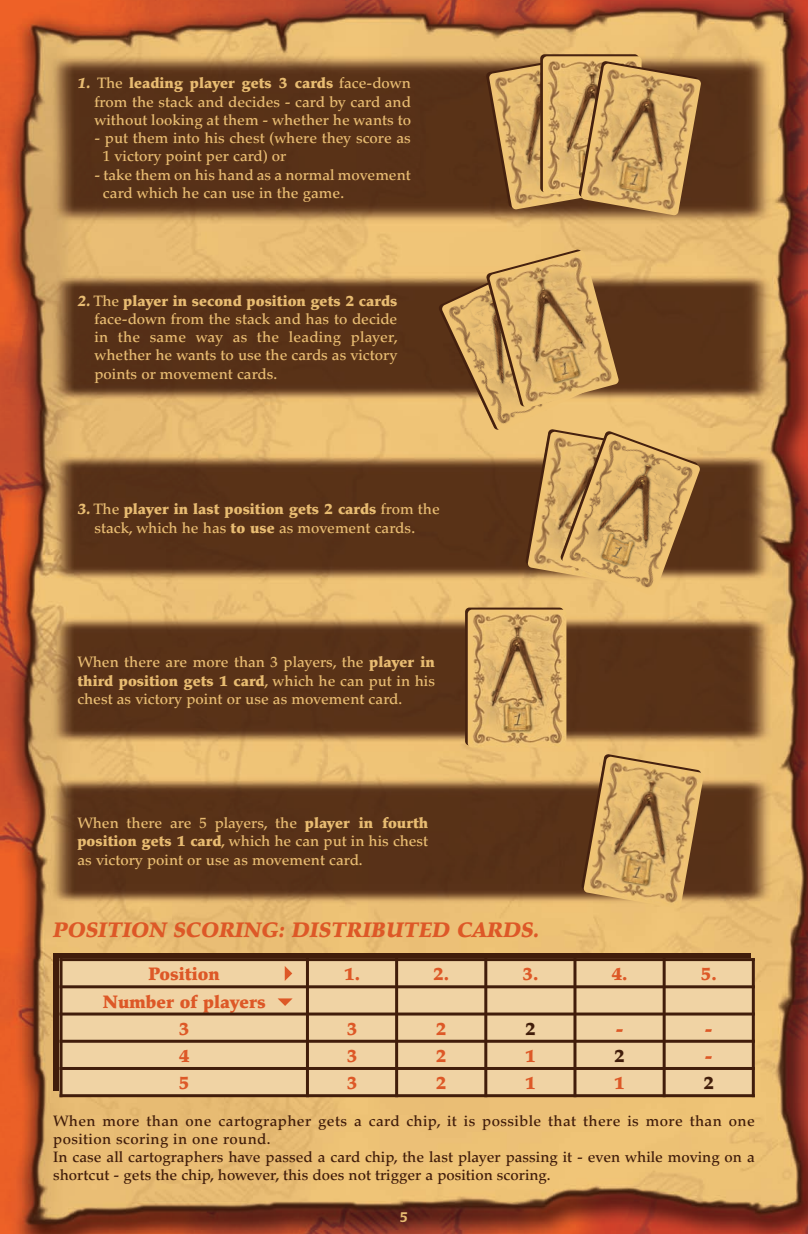
<style>
.page{position:relative;width:808px;height:1234px;background:#fff}
.page>*{position:absolute;margin:0;border:0;box-sizing:border-box;transform-origin:0 0}
.t1{font:italic 900 21px "Palatino";color:#dd5827}
.t2{font:900 18px/27.2px "Palatino";color:#dd5827;text-align:center}
.t3{font:900 18px "Palatino";color:#411d0b}
.t4{font:500 15px/18.1px "Palatino";color:#e8bc72;text-align:justify}
.t5{font:500 15px/18.1px "Palatino";color:#411d0b}
.t6{font:700 15px "Flora";color:#e8bc72}
.s1{font-weight:900;font-style:italic}
.s2{font-weight:900}
</style>
<div class="page">
<img style="left:0;top:0;width:808px;height:1233px">
<img style="left:486px;top:56px;width:54px;height:152px">
<img style="left:489px;top:57px;width:89px;height:153px">
<img style="left:540px;top:54px;width:99px;height:138px;border-radius:4px">
<img style="left:543px;top:56px;width:98px;height:138px;border-radius:4px">
<img style="left:578px;top:61px;width:121px;height:152px">
<img style="left:581px;top:63px;width:120px;height:152px">
<img style="left:438px;top:265px;width:48px;height:165px">
<img style="left:441px;top:266px;width:146px;height:165px">
<img style="left:486px;top:249px;width:130px;height:158px">
<img style="left:489px;top:250px;width:130px;height:158px">
<img style="left:525px;top:429px;width:121px;height:152px">
<img style="left:527px;top:431px;width:33px;height:152px">
<img style="left:560px;top:430px;width:139px;height:162px">
<img style="left:562px;top:433px;width:138px;height:162px">
<img style="left:465px;top:607px;width:99px;height:138px;border-radius:4px">
<img style="left:468px;top:609px;width:98px;height:138px;border-radius:4px">
<img style="left:581px;top:753px;width:120px;height:152px">
<img style="left:583px;top:756px;width:121px;height:152px">
<div style="left:53px;top:953px;width:698px;height:137px;background:#411d0b"></div>
<div style="left:60px;top:957px;width:247px;height:29px;background:#f0d3a4"></div>
<div style="left:307px;top:957px;width:90px;height:29px;background:#f0d3a4"></div>
<div style="left:397px;top:957px;width:89px;height:29px;background:#f0d3a4"></div>
<div style="left:486px;top:957px;width:89px;height:29px;background:#f0d3a4"></div>
<div style="left:575px;top:957px;width:89px;height:29px;background:#f0d3a4"></div>
<div style="left:664px;top:957px;width:91px;height:29px;background:#f0d3a4"></div>
<div style="left:60px;top:986px;width:247px;height:27px;background:#f0d3a4"></div>
<div style="left:307px;top:986px;width:448px;height:27px;background:#f0d3a4"></div>
<div style="left:60px;top:1013px;width:247px;height:27px;background:#f0d3a4"></div>
<div style="left:307px;top:1013px;width:90px;height:27px;background:#f0d3a4"></div>
<div style="left:397px;top:1013px;width:89px;height:27px;background:#f0d3a4"></div>
<div style="left:486px;top:1013px;width:89px;height:27px;background:#f0d3a4"></div>
<div style="left:575px;top:1013px;width:89px;height:27px;background:#f0d3a4"></div>
<div style="left:664px;top:1013px;width:91px;height:27px;background:#f0d3a4"></div>
<div style="left:60px;top:1040px;width:247px;height:28px;background:#f0d3a4"></div>
<div style="left:307px;top:1040px;width:90px;height:28px;background:#f0d3a4"></div>
<div style="left:397px;top:1040px;width:89px;height:28px;background:#f0d3a4"></div>
<div style="left:486px;top:1040px;width:89px;height:28px;background:#f0d3a4"></div>
<div style="left:575px;top:1040px;width:89px;height:28px;background:#f0d3a4"></div>
<div style="left:664px;top:1040px;width:91px;height:28px;background:#f0d3a4"></div>
<div style="left:60px;top:1068px;width:247px;height:28px;background:#f0d3a4"></div>
<div style="left:307px;top:1068px;width:90px;height:28px;background:#f0d3a4"></div>
<div style="left:397px;top:1068px;width:89px;height:28px;background:#f0d3a4"></div>
<div style="left:486px;top:1068px;width:89px;height:28px;background:#f0d3a4"></div>
<div style="left:575px;top:1068px;width:89px;height:28px;background:#f0d3a4"></div>
<div style="left:664px;top:1068px;width:91px;height:28px;background:#f0d3a4"></div>
<hr style="left:60px;top:957px;width:3px;height:139px;background:#411d0b">
<hr style="left:306px;top:957px;width:3px;height:139px;background:#411d0b">
<hr style="left:395px;top:957px;width:3px;height:139px;background:#411d0b">
<hr style="left:484px;top:957px;width:3px;height:139px;background:#411d0b">
<hr style="left:573px;top:957px;width:3px;height:139px;background:#411d0b">
<hr style="left:663px;top:957px;width:3px;height:139px;background:#411d0b">
<hr style="left:752px;top:957px;width:3px;height:139px;background:#411d0b">
<hr style="left:60px;top:957px;width:695px;height:3px;background:#411d0b">
<hr style="left:60px;top:985px;width:695px;height:3px;background:#411d0b">
<hr style="left:60px;top:1012px;width:695px;height:3px;background:#411d0b">
<hr style="left:60px;top:1039px;width:695px;height:3px;background:#411d0b">
<hr style="left:60px;top:1066px;width:695px;height:3px;background:#411d0b">
<hr style="left:60px;top:1093px;width:695px;height:3px;background:#411d0b">
<svg style="left:278px;top:998px;width:15px;height:7px"></svg>
<svg style="left:285px;top:966px;width:7px;height:14px"></svg>
<p class="t4" style="left:94px;top:76px;width:318px;text-indent:-17px"><span class="s1">1.</span> The <span class="s2">leading player gets 3 cards</span> face-down from the stack and decides - card by card and without looking at them - whether he wants to</p>
<p class="t4" style="left:103px;top:131px;width:309px;text-indent:-9px">- put them into his chest (where they score as<br>1 victory point per card) or</p>
<p class="t4" style="left:103px;top:167px;width:309px;text-indent:-9px">- take them on his hand as a normal movement card which he can use in the game.</p>
<p class="t4" style="left:94px;top:293px;width:305px;text-indent:-17px"><span class="s1">2.</span> The <span class="s2">player in second position gets 2 cards </span>face-down from the stack and has to decide in the same way as the leading player, whether he wants to use the cards as victory points or movement cards.</p>
<p class="t4" style="left:77px;top:501px;width:364px;text-align:center"><span class="s1">3.</span> The <span class="s2">player in last position gets 2 cards</span> from the stack, which he has <span class="s2">to use</span> as movement cards.</p>
<p class="t4" style="left:77px;top:654px;width:359px">When there are more than 3 players, the <span class="s2">player in third position gets 1 card</span>, which he can put in his chest as victory point or use as movement card.</p>
<p class="t4" style="left:77px;top:815px;width:352px">When there are 5 players, the <span class="s2">player in fourth position gets 1 card</span>, which he can put in his chest as victory point or use as movement card.</p>
<h1 class="t1" style="left:53px;top:921px;width:488px">POSITION SCORING: DISTRIBUTED CARDS.</h1>
<p class="t2" style="left:149px;top:962px;width:73px">Position</p>
<p class="t2" style="left:344px;top:962px;width:17px">1.</p>
<p class="t2" style="left:433px;top:962px;width:17px">2.</p>
<p class="t2" style="left:522px;top:962px;width:17px">3.</p>
<p class="t2" style="left:611px;top:962px;width:17px">4.</p>
<p class="t2" style="left:701px;top:962px;width:17px">5.</p>
<p class="t2" style="left:103px;top:989px;width:164px">Number of players<br>3</p>
<p class="t2" style="left:347px;top:1016px;width:12px">3</p>
<p class="t2" style="left:436px;top:1016px;width:12px">2</p>
<p class="t3" style="left:525px;top:1021px;width:12px">2</p>
<p class="t2" style="left:616px;top:1016px;width:9px">-</p>
<p class="t2" style="left:705px;top:1016px;width:9px">-</p>
<p class="t2" style="left:179px;top:1043px;width:12px">4</p>
<p class="t2" style="left:347px;top:1043px;width:12px">3</p>
<p class="t2" style="left:436px;top:1043px;width:12px">2</p>
<p class="t2" style="left:525px;top:1043px;width:12px">1</p>
<p class="t3" style="left:614px;top:1048px;width:12px">2</p>
<p class="t2" style="left:705px;top:1043px;width:9px">-</p>
<p class="t2" style="left:179px;top:1071px;width:12px">5</p>
<p class="t2" style="left:347px;top:1071px;width:12px">3</p>
<p class="t2" style="left:436px;top:1071px;width:12px">2</p>
<p class="t2" style="left:525px;top:1071px;width:12px">1</p>
<p class="t2" style="left:614px;top:1071px;width:12px">1</p>
<p class="t3" style="left:703px;top:1075px;width:12px">2</p>
<p class="t5" style="left:53px;top:1112px;width:703px">When more than one cartographer gets a card chip, it is possible that there is more than one position scoring in one round.<br>In case all cartographers have passed a card chip, the last player passing it - even while moving on a shortcut - gets the chip, however, this does not trigger a position scoring.</p>
<p class="t6" style="left:400px;top:1210px;width:9px">5</p>
</div>
